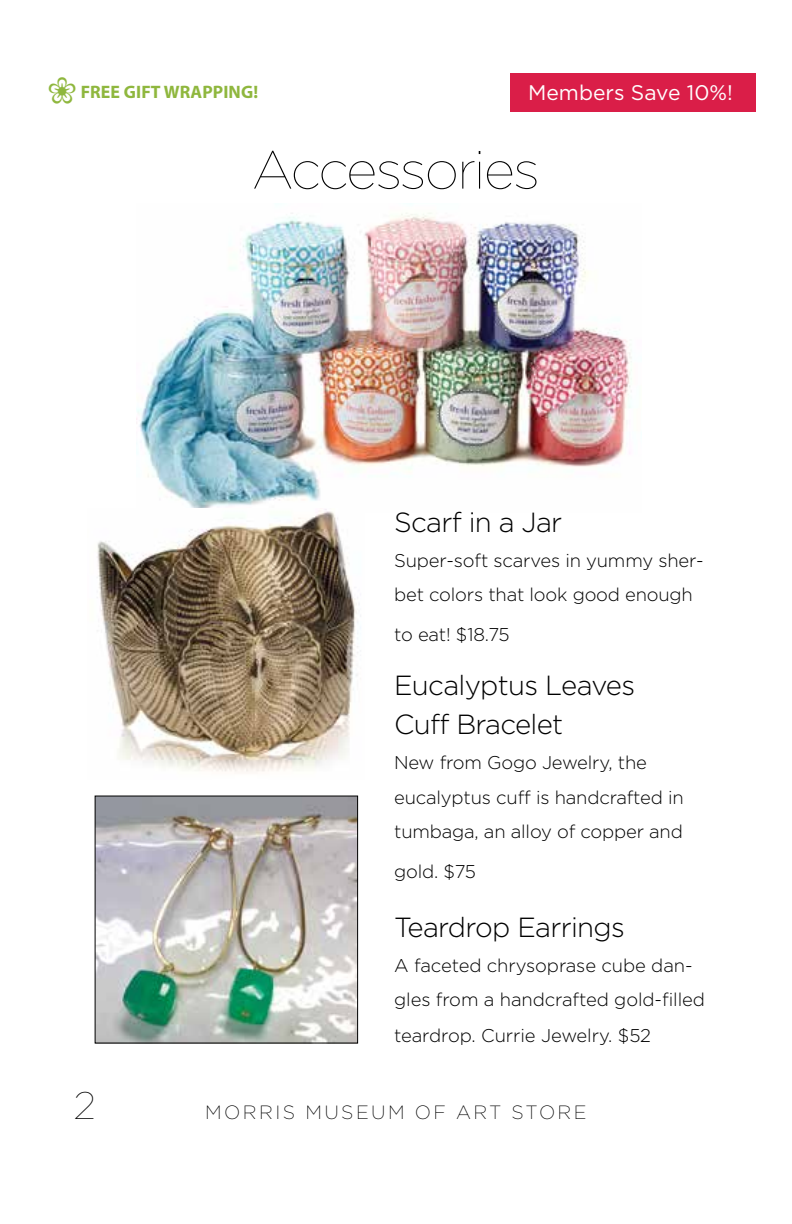
<style>
.page{position:relative;width:792px;height:1224px;background:#fff}
.page>*{position:absolute;margin:0;border:0;box-sizing:border-box;transform-origin:0 0}
.t1{font:100 53.8px "Gotham";letter-spacing:-.03em;color:#000}
.t2{font:100 38.4px "Gotham";color:#000}
.t3{font:300 27.6px/39.8px "Gotham";letter-spacing:-.025em;color:#000}
.t4{font:21.2px "Gotham";color:#fff}
.t5{font:200 19.2px "Gotham";letter-spacing:.125em;color:#000}
.t6{font:300 18.4px/34.6px "Gotham";letter-spacing:-.01em;color:#000}
.t7{font:700 18px "Myriad Pro";letter-spacing:.005em;color:#8fb73e}
</style>
<div class="page">
<img style="left:136px;top:213px;width:496px;height:295px">
<div style="left:510px;top:73px;width:245px;height:39px;background:#da1e48"></div>
<img style="left:97px;top:509px;width:264px;height:263px">
<img style="left:97px;top:798px;width:259px;height:243px">
<p class="t7" style="left:48px;top:81px;width:212px">❀ FREE GIFT WRAPPING!</p>
<p class="t4" style="left:528px;top:80px;width:206px">Members Save 10%!</p>
<h1 class="t1" style="left:252px;top:141px;width:289px">Accessories</h1>
<h2 class="t2" style="left:74px;top:1085px;width:23px">2</h2>
<h3 class="t3" style="left:394px;top:502px;width:170px">Scarf in a Jar</h3>
<p class="t6" style="left:394px;top:543px;width:311px">Super-soft scarves in yummy sher&shy;bet colors that look good enough</p>
<p class="t6" style="left:394px;top:617px;width:117px">to eat! $18.75</p>
<h3 class="t3" style="left:394px;top:665px;width:242px">Eucalyptus Leaves<br>Cuff Bracelet</h3>
<p class="t6" style="left:394px;top:745px;width:291px">New from Gogo Jewelry, the eucalyptus cuff is handcrafted in tumbaga, an alloy of copper and</p>
<p class="t6" style="left:394px;top:854px;width:83px">gold. $75</p>
<h3 class="t3" style="left:394px;top:907px;width:232px">Teardrop Earrings</h3>
<p class="t6" style="left:394px;top:947px;width:312px;line-height:35.2px">A faceted chrysoprase cube dan&shy;gles from a handcrafted gold-filled teardrop. Currie Jewelry. $52</p>
<p class="t5" style="left:205px;top:1102px;width:383px">MORRIS MUSEUM OF ART STORE</p>
</div>
